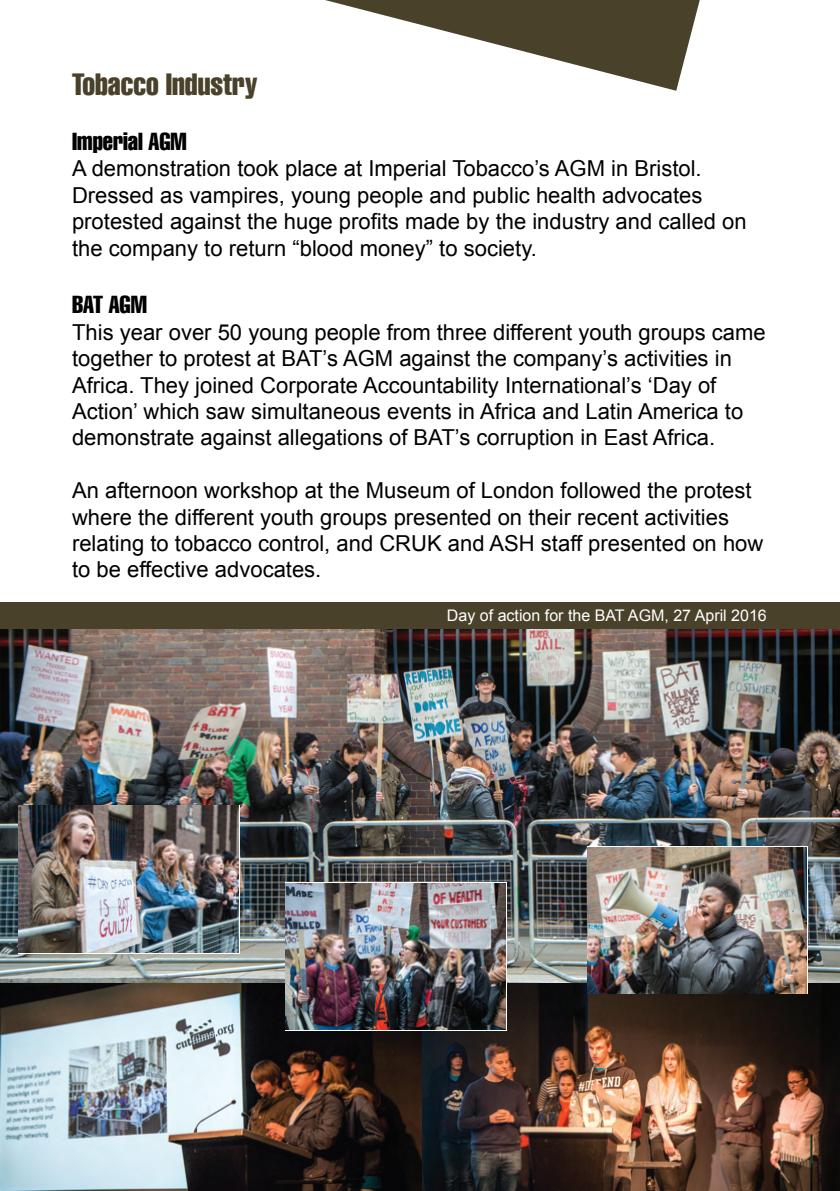
<style>
.page{position:relative;width:840px;height:1191px;background:#fff}
.page>*{position:absolute;margin:0;border:0;box-sizing:border-box;transform-origin:0 0}
.t1{font:extra-condensed 30px "Swiss 911 BT";color:#49412a}
.t2{font:extra-condensed 24px "Swiss 911 BT";color:#000}
.t3{font:22px/26.4px "Arial";color:#000}
.t4{font:16px "Arial";color:#fff}
</style>
<div class="page">
<svg style="left:325px;top:0;width:374px;height:91px"></svg>
<img style="left:0;top:982px;width:839px;height:209px">
<img style="left:0;top:629px;width:839px;height:353px">
<svg style="left:285px;top:882px;width:222px;height:148px"></svg>
<img style="left:286px;top:883px;width:219px;height:146px">
<svg style="left:586px;top:846px;width:221px;height:148px"></svg>
<img style="left:587px;top:847px;width:219px;height:146px">
<svg style="left:18px;top:804px;width:221px;height:149px"></svg>
<img style="left:19px;top:805px;width:219px;height:147px">
<div style="left:0;top:602px;width:839px;height:27px;background:#49412a"></div>
<h1 class="t1" style="left:72px;top:67px;width:186px">Tobacco Industry</h1>
<p class="t2" style="left:72px;top:128px;width:116px">Imperial AGM</p>
<p class="t3" style="left:72px;top:156px;width:675px">A demonstration took place at Imperial Tobacco’s AGM in Bristol.<br>Dressed as vampires, young people and public health advocates protested against the huge profits made by the industry and called on the company to return “blood money” to society.</p>
<p class="t2" style="left:72px;top:291px;width:76px">BAT AGM</p>
<p class="t3" style="left:72px;top:319px;width:694px">This year over 50 young people from three different youth groups came together to protest at BAT’s AGM against the company’s activities in Africa. They joined Corporate Accountability International’s ‘Day of Action’ which saw simultaneous events in Africa and Latin America to demonstrate against allegations of BAT’s corruption in East Africa.</p>
<p class="t3" style="left:72px;top:477px;width:692px">An afternoon workshop at the Museum of London followed the protest where the different youth groups presented on their recent activities relating to tobacco control, and CRUK and ASH staff presented on how to be effective advocates.</p>
<p class="t4" style="left:446px;top:605px;width:321px">Day of action for the BAT AGM, 27 April 2016</p>
</div>
